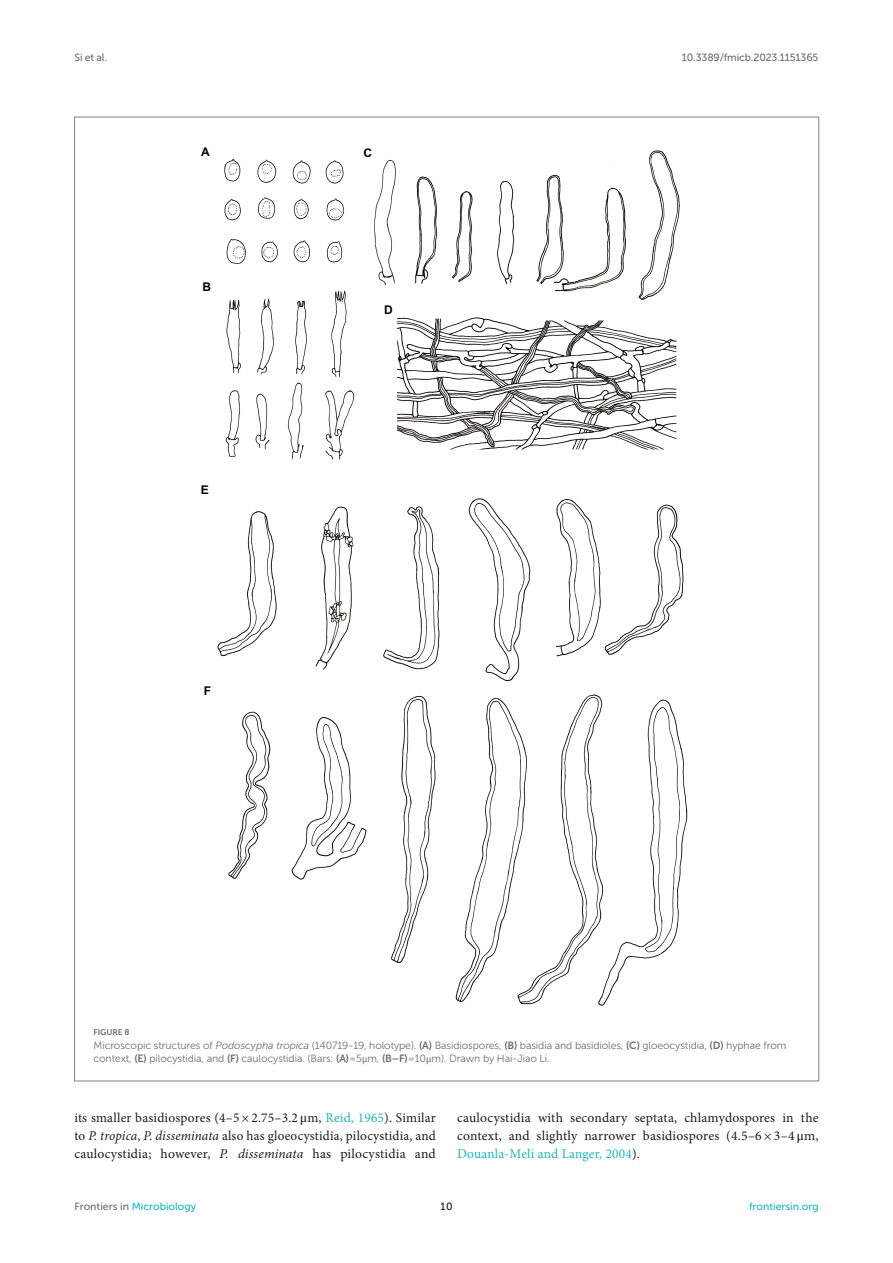
<style>
.page{position:relative;width:893px;height:1263px;background:#fff}
.page>*{position:absolute;margin:0;border:0;box-sizing:border-box;transform-origin:0 0}
.TEXT{font:13.5px/18px "Minion Pro";letter-spacing:.015em;color:#1b1c1b;text-align:justify}
.t1{font:700 12px "Arial";color:#000}
.FIG_LEG{font:10.5px/13.5px "Museo Sans 300";letter-spacing:-.01em;color:#706f70}
.t2{font:10.5px "Museo Sans 500";color:#1db5c3}
.t3{font:10.5px "Museo Sans 500";letter-spacing:-.015em;color:#706f70}
.t4{font:10.5px "Museo Sans 500";color:#1b1c1b}
.FIG_HD{font:8.25px "Museo Sans 700";letter-spacing:-.01em;color:#706f70}
.s1{font-style:italic}
.s2{font-family:"Museo Sans 700"}
.s3{font-family:"STIX General"}
.s4{color:#1db5c3}
.s5{color:#706f70}
</style>
<div class="page">
<img style="left:217px;top:150px;width:471px;height:856px">
<p class="t3" style="left:74px;top:51px;width:34px">Si et al.</p>
<p class="t3" style="left:682px;top:51px;width:138px">10.3389/fmicb.2023.1151365</p>
<p class="t1" style="left:201px;top:144px;width:10px">A</p>
<p class="t1" style="left:202px;top:279px;width:10px">B</p>
<p class="t1" style="left:201px;top:481px;width:10px">E</p>
<p class="t1" style="left:204px;top:682px;width:9px">F</p>
<p class="t1" style="left:363px;top:145px;width:10px">C</p>
<p class="t1" style="left:384px;top:301px;width:10px">D</p>
<p class="FIG_HD" style="left:94px;top:1027px;width:37px">FIGURE 8</p>
<p class="FIG_LEG" style="left:94px;top:1038px;width:694px">Microscopic structures of <span class="s1">Podoscypha tropica</span> (140719-19, holotype). <span class="s2">(A)</span> Basidiospores, <span class="s2">(B)</span> basidia and basidioles, <span class="s2">(C)</span> gloeocystidia, <span class="s2">(D)</span> hyphae from context, <span class="s2">(E)</span> pilocystidia, and <span class="s2">(F)</span> caulocystidia. (Bars: <span class="s2">(A)</span> = 5 <span class="s3">μ</span>m, <span class="s2">(B–F)</span> = 10 <span class="s3">μ</span>m). Drawn by Hai-Jiao Li.</p>
<p class="TEXT" style="left:74px;top:1109px;width:363px">its smaller basidiospores (4–5 × 2.75–3.2 <span class="s3">μ</span>m, <span class="s4">Reid, 1965</span>). Similar to <span class="s1">P. tropica</span>, <span class="s1">P. disseminata</span> also has gloeocystidia, pilocystidia, and caulocystidia; however, <span class="s1">P. disseminata</span> has pilocystidia and</p>
<p class="TEXT" style="left:457px;top:1109px;width:363px">caulocystidia with secondary septata, chlamydospores in the context, and slightly narrower basidiospores (4.5–6 × 3–4 <span class="s3">μ</span>m, <span class="s4">Douanla-Meli and Langer, 2004</span>).</p>
<p class="t2" style="left:74px;top:1200px;width:123px"><span class="s5">Frontiers in</span> Microbiology</p>
<p class="t4" style="left:440px;top:1200px;width:14px">10</p>
<p class="t2" style="left:749px;top:1200px;width:71px">frontiersin.org</p>
</div>
